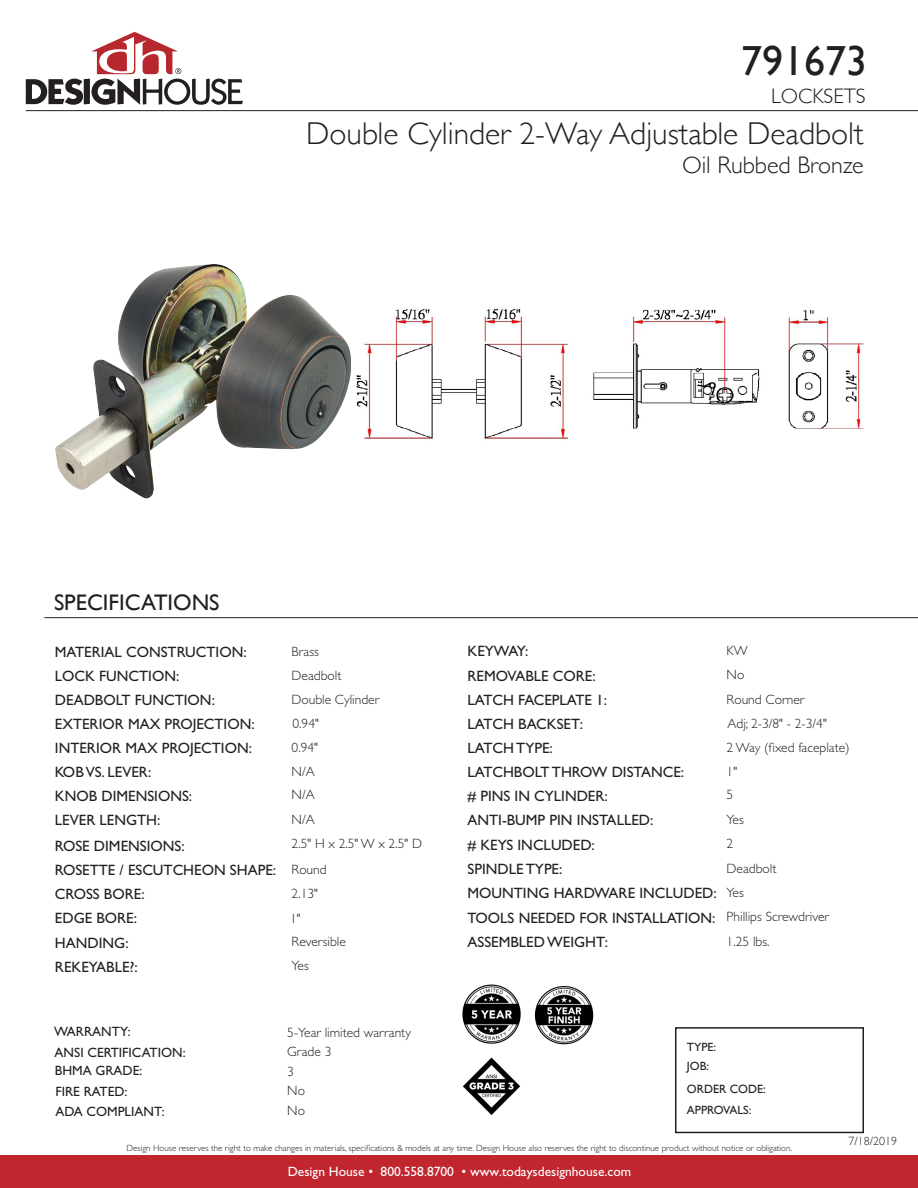
<style>
.page{position:relative;width:918px;height:1188px;background:#fff}
.page>*{position:absolute;margin:0;border:0;box-sizing:border-box;transform-origin:0 0}
.t1{font:42px "Gill Sans";color:#231f20}
.t2{font:300 31.5px "Gill Sans";color:#231f20}
.t3{font:300 24px "Gill Sans";color:#231f20}
.t4{font:22.5px "Gill Sans";color:#231f20}
.t5{font:300 21px "Gill Sans";color:#231f20}
.t6{font:15px "Gill Sans Std";color:#231f20}
.t7{font:300 13.5px "Gill Sans Std";color:#231f20}
.t8{font:13.5px "Gill Sans Std";color:#231f20}
.t9{font:13.5px "Gill Sans Std";color:#fff}
.t10{font:12px "Gill Sans Std";color:#231f20}
.t11{font:12px "Gill Sans";color:#231f20}
.t12{font:300 12px "Gill Sans";color:#231f20}
.t13{font:300 9px "Gill Sans Std";color:#231f20}
</style>
<div class="page">
<div style="left:0;top:1156px;width:918px;height:32px;background:#c1262f"></div>
<svg style="left:26px;top:32px;width:217px;height:73px"></svg>
<div style="left:675px;top:1027px;width:189px;height:106px;border:2px solid #231f20"></div>
<hr style="left:26px;top:110px;width:892px;height:1px;background:#231f20">
<hr style="left:44px;top:617px;width:874px;height:1px;background:#231f20">
<img style="left:55px;top:264px;width:296px;height:235px">
<img style="left:356px;top:308px;width:508px;height:132px">
<img style="left:462px;top:984px;width:59px;height:60px">
<img style="left:534px;top:986px;width:60px;height:59px">
<img style="left:463px;top:1057px;width:58px;height:58px">
<p class="t1" style="left:741px;top:36px;width:127px">791673</p>
<p class="t5" style="left:771px;top:79px;width:96px">LOCKSETS</p>
<p class="t2" style="left:306px;top:108px;width:559px">Double Cylinder 2-Way Adjustable Deadbolt</p>
<p class="t3" style="left:682px;top:147px;width:183px">Oil Rubbed Bronze</p>
<p class="t4" style="left:54px;top:589px;width:167px">SPECIFICATIONS</p>
<p class="t6" style="left:55px;top:643px;width:193px">MATERIAL CONSTRUCTION:</p>
<p class="t7" style="left:292px;top:644px;width:29px">Brass</p>
<p class="t6" style="left:55px;top:667px;width:126px">LOCK FUNCTION:</p>
<p class="t7" style="left:292px;top:668px;width:51px">Deadbolt</p>
<p class="t6" style="left:55px;top:692px;width:162px">DEADBOLT FUNCTION:</p>
<p class="t7" style="left:292px;top:692px;width:89px">Double Cylinder</p>
<p class="t6" style="left:55px;top:716px;width:201px">EXTERIOR MAX PROJECTION:</p>
<p class="t7" style="left:292px;top:716px;width:28px">0.94"</p>
<p class="t6" style="left:55px;top:740px;width:199px">INTERIOR MAX PROJECTION:</p>
<p class="t7" style="left:292px;top:740px;width:28px">0.94"</p>
<p class="t6" style="left:55px;top:764px;width:98px">KOB VS. LEVER:</p>
<p class="t7" style="left:292px;top:764px;width:25px">N/A</p>
<p class="t6" style="left:55px;top:812px;width:107px">LEVER LENGTH:</p>
<p class="t7" style="left:292px;top:812px;width:25px">N/A</p>
<p class="t6" style="left:55px;top:788px;width:139px">KNOB DIMENSIONS:</p>
<p class="t7" style="left:292px;top:787px;width:25px">N/A</p>
<p class="t6" style="left:55px;top:837px;width:131px">ROSE DIMENSIONS:</p>
<p class="t7" style="left:292px;top:836px;width:132px">2.5" H x 2.5" W x 2.5" D</p>
<p class="t6" style="left:55px;top:861px;width:223px">ROSETTE / ESCUTCHEON SHAPE:</p>
<p class="t7" style="left:292px;top:862px;width:37px">Round</p>
<p class="t6" style="left:55px;top:885px;width:91px">CROSS BORE:</p>
<p class="t6" style="left:55px;top:909px;width:84px">EDGE BORE:</p>
<p class="t6" style="left:55px;top:934px;width:75px">HANDING:</p>
<p class="t6" style="left:55px;top:958px;width:84px">REKEYABLE?:</p>
<p class="t8" style="left:54px;top:1024px;width:78px">WARRANTY:</p>
<p class="t8" style="left:55px;top:1044px;width:133px">ANSI CERTIFICATION:</p>
<p class="t7" style="left:292px;top:886px;width:28px">2.13"</p>
<p class="t7" style="left:292px;top:934px;width:56px">Reversible</p>
<p class="t7" style="left:292px;top:958px;width:19px">Yes</p>
<p class="t7" style="left:290px;top:910px;width:12px">1"</p>
<p class="t7" style="left:287px;top:1025px;width:125px">5-Year limited warranty</p>
<p class="t7" style="left:287px;top:1044px;width:46px">Grade 3</p>
<p class="t8" style="left:55px;top:1063px;width:89px">BHMA GRADE:</p>
<p class="t8" style="left:55px;top:1083px;width:74px">FIRE RATED:</p>
<p class="t8" style="left:55px;top:1104px;width:111px">ADA COMPLIANT:</p>
<p class="t7" style="left:287px;top:1103px;width:19px">No</p>
<p class="t7" style="left:287px;top:1064px;width:8px">3</p>
<p class="t7" style="left:287px;top:1083px;width:19px">No</p>
<p class="t6" style="left:468px;top:643px;width:63px">KEYWAY:</p>
<p class="t7" style="left:727px;top:643px;width:23px">KW</p>
<p class="t6" style="left:468px;top:691px;width:141px">LATCH FACEPLATE 1:</p>
<p class="t7" style="left:727px;top:692px;width:79px">Round Corner</p>
<p class="t6" style="left:468px;top:715px;width:117px">LATCH BACKSET:</p>
<p class="t7" style="left:728px;top:716px;width:101px">Adj; 2-3/8" - 2-3/4"</p>
<p class="t6" style="left:468px;top:667px;width:130px">REMOVABLE CORE:</p>
<p class="t7" style="left:727px;top:667px;width:19px">No</p>
<p class="t6" style="left:468px;top:739px;width:87px">LATCH TYPE:</p>
<p class="t7" style="left:727px;top:740px;width:125px">2 Way (fixed faceplate)</p>
<p class="t6" style="left:468px;top:763px;width:218px">LATCHBOLT THROW DISTANCE:</p>
<p class="t7" style="left:727px;top:764px;width:12px">1"</p>
<p class="t6" style="left:468px;top:811px;width:187px">ANTI-BUMP PIN INSTALLED:</p>
<p class="t7" style="left:727px;top:812px;width:19px">Yes</p>
<p class="t6" style="left:468px;top:787px;width:142px"># PINS IN CYLINDER:</p>
<p class="t7" style="left:727px;top:787px;width:8px">5</p>
<p class="t6" style="left:468px;top:837px;width:129px"># KEYS INCLUDED:</p>
<p class="t7" style="left:727px;top:836px;width:8px">2</p>
<p class="t6" style="left:468px;top:861px;width:96px">SPINDLE TYPE:</p>
<p class="t7" style="left:727px;top:861px;width:51px">Deadbolt</p>
<p class="t6" style="left:468px;top:884px;width:251px">MOUNTING HARDWARE INCLUDED:</p>
<p class="t7" style="left:727px;top:885px;width:19px">Yes</p>
<p class="t6" style="left:468px;top:910px;width:249px">TOOLS NEEDED FOR INSTALLATION:</p>
<p class="t7" style="left:727px;top:909px;width:104px">Phillips Screwdriver</p>
<p class="t6" style="left:468px;top:934px;width:142px">ASSEMBLED WEIGHT:</p>
<p class="t7" style="left:727px;top:934px;width:44px">1.25 lbs.</p>
<p class="t10" style="left:687px;top:1040px;width:31px">TYPE:</p>
<p class="t10" style="left:687px;top:1059px;width:24px">JOB:</p>
<p class="t11" style="left:687px;top:1082px;width:80px">ORDER CODE:</p>
<p class="t10" style="left:687px;top:1103px;width:66px">APPROVALS:</p>
<p class="t13" style="left:127px;top:1143px;width:667px">Design House reserves the right to make changes in materials, specifications &amp; models at any time. Design House also reserves the right to discontinue product without notice or obligation.</p>
<p class="t9" style="left:288px;top:1164px;width:345px">Design House • 800.558.8700 • www.todaysdesignhouse.com</p>
<p class="t12" style="left:849px;top:1132px;width:50px">7/18/2019</p>
</div>
